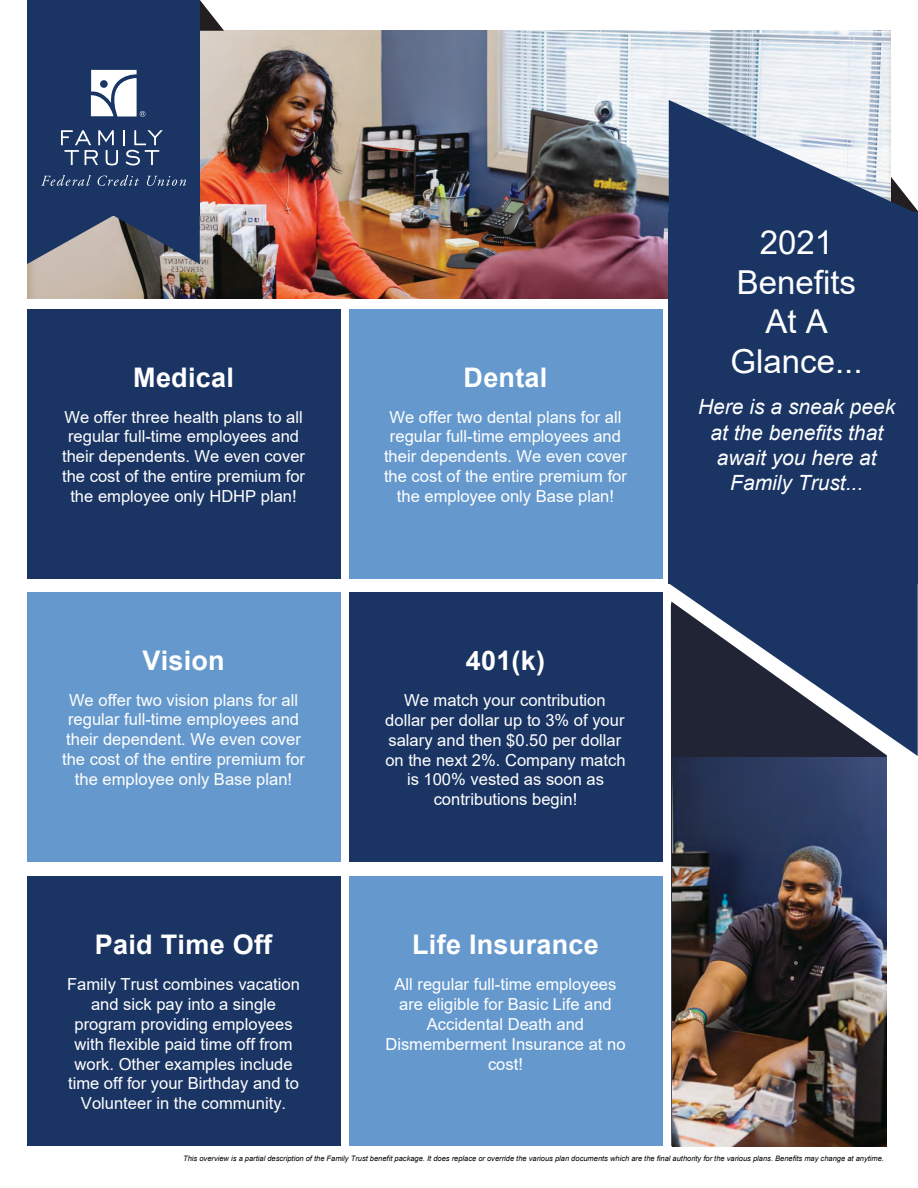
<style>
.page{position:relative;width:918px;height:1188px;background:#fff}
.page>*{position:absolute;margin:0;border:0;box-sizing:border-box;transform-origin:0 0}
.t1{font:33px/39.6px "Arial";color:#fff;text-align:center}
.t2{font:33px/39.6px "Arial";color:#fff;text-align:center}
.t3{font:700 27px "Arial";letter-spacing:.01em;color:#fff}
.t4{font:italic 21px/25.2px "Arial";color:#fff;text-align:center}
.t5{font:16.5px/19.8px "Arial";color:#fff;text-align:center}
.t6{font:italic 7.5px "Arial";color:#000}
.s1{font-style:inherit}
</style>
<div class="page">
<img style="left:27px;top:31px;width:864px;height:268px">
<div style="left:27px;top:309px;width:313px;height:270px;background:#1a3564"></div>
<svg style="left:200px;top:0;width:24px;height:31px"></svg>
<div style="left:27px;top:0;width:173px;height:216px;background:#1a3564"></div>
<svg style="left:27px;top:216px;width:173px;height:48px;background:#5e677a"></svg>
<div style="left:669px;top:213px;width:249px;height:371px;background:#1a3564"></div>
<svg style="left:669px;top:100px;width:249px;height:113px"></svg>
<svg style="left:670px;top:584px;width:248px;height:172px;background:#2e4671"></svg>
<svg style="left:671px;top:602px;width:216px;height:544px;background:#37425c"></svg>
<img style="left:673px;top:757px;width:214px;height:390px">
<div style="left:349px;top:309px;width:313px;height:270px;background:#6599cd"></div>
<div style="left:27px;top:592px;width:313px;height:270px;background:#6599cd"></div>
<div style="left:349px;top:592px;width:313px;height:270px;background:#1a3564"></div>
<div style="left:27px;top:876px;width:313px;height:270px;background:#1a3564"></div>
<div style="left:349px;top:876px;width:313px;height:270px;background:#6599cd"></div>
<svg style="left:41px;top:175px;width:50px;height:11px"></svg>
<svg style="left:98px;top:175px;width:41px;height:11px"></svg>
<svg style="left:147px;top:176px;width:39px;height:10px"></svg>
<svg style="left:61px;top:130px;width:102px;height:35px"></svg>
<svg style="left:91px;top:70px;width:54px;height:47px"></svg>
<h2 class="t3" style="left:133px;top:358px;width:102px">Medical</h2>
<p class="t5" style="left:62px;top:407px;width:245px">We offer three health plans to all regular full-time employees and their dependents. We even cover the cost of the entire premium for the employee only HDHP plan!</p>
<h2 class="t3" style="left:142px;top:641px;width:84px">Vision</h2>
<p class="t5" style="left:62px;top:690px;width:244px">We offer two vision plans for all regular full-time employees and their dependent. We even cover the cost of the entire premium for the employee only Base plan!</p>
<h2 class="t3" style="left:95px;top:926px;width:179px">Paid Time Off</h2>
<p class="t5" style="left:67px;top:974px;width:234px">Family Trust combines vacation and sick pay into a single program providing employees with flexible paid time off from work. Other examples include time off for your Birthday and to<br>Volunteer in the community.</p>
<h2 class="t3" style="left:464px;top:358px;width:85px">Dental</h2>
<p class="t5" style="left:384px;top:407px;width:245px">We offer two dental plans for all regular full-time employees and their dependents. We even cover the cost of the entire premium for the employee only Base plan!</p>
<h2 class="t3" style="left:466px;top:641px;width:81px">401(k)</h2>
<p class="t5" style="left:385px;top:690px;width:242px">We match your contribution dollar per dollar up to 3% of your salary and then $0.50 per dollar on the next 2%. Company match is 100% vested as soon as contribution<span class="s1">s</span> begin!</p>
<h2 class="t3" style="left:412px;top:926px;width:188px">Life Insurance</h2>
<p class="t5" style="left:385px;top:974px;width:242px">All regular full-time employees are eligible for Basic Life and<br>Accidental Death and<br>Dismemberment Insurance at no cost!</p>
<h1 class="t1" style="left:737px;top:222px;width:121px">20<span class="s1">21<br></span>Benefits</h1>
<h1 class="t2" style="left:730px;top:302px;width:134px">At A<br>Glance...</h1>
<p class="t4" style="left:698px;top:395px;width:199px">Here is a sneak peek at the benefits that await you here at<br>Family Trust...</p>
<p class="t6" style="left:183px;top:1154px;width:702px">This <span class="s1">overview is</span> a partial description of the Family Trust benefit package. It does replace or override the various plan documents which are the final authority for the various plans<span class="s1">. Benefits may change at anytime.</span></p>
</div>
